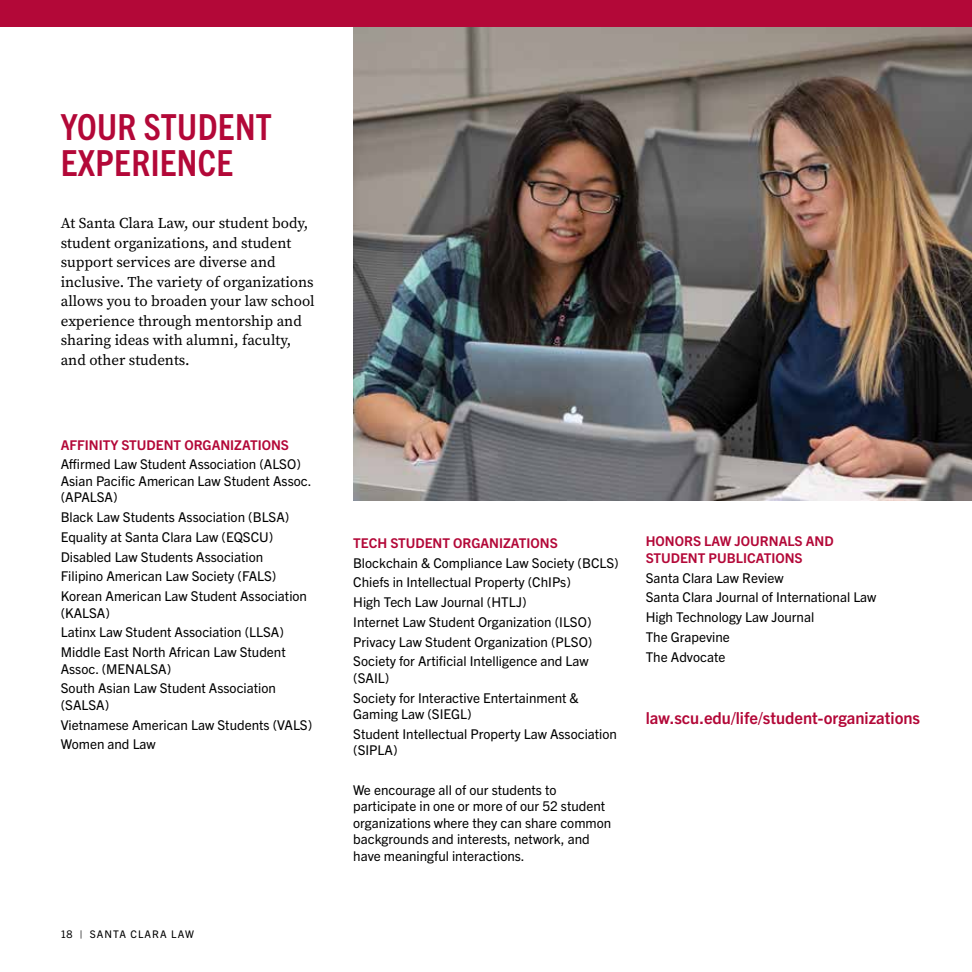
<style>
.page{position:relative;width:972px;height:972px;background:#fff}
.page>*{position:absolute;margin:0;border:0;box-sizing:border-box;transform-origin:0 0}
.t1{font:700 condensed 36px/36px "Trade Gothic Next LT Pro";letter-spacing:.01em;color:#b30838}
.t2{font:700 16.5px "Trade Gothic Next LT Pro";color:#b30838}
.t3{font:15px/19.5px "Source Serif Pro";color:#000}
.t4{font:13.5px/19.8px "Trade Gothic Next LT Pro";color:#000}
.t5{font:700 13.5px/16.5px "Trade Gothic Next LT Pro";color:#b30838}
.t6{font:10.5px "Trade Gothic Next LT Pro";letter-spacing:.1em;color:#000}
</style>
<div class="page">
<img style="left:353px;top:27px;width:619px;height:473px">
<div style="left:0;top:0;width:972px;height:27px;background:#b30838"></div>
<h1 class="t1" style="left:61px;top:106px;width:213px">YOUR STUDENT<br>EXPERIENCE</h1>
<p class="t3" style="left:61px;top:214px;width:256px">At Santa Clara Law, our student body, student organizations, and student support services are diverse and inclusive. The variety of organizations allows you to broaden your law school experience through mentorship and sharing ideas with alumni, faculty, and other students.</p>
<p class="t5" style="left:61px;top:436px;width:230px">AFFINITY STUDENT ORGANIZATIONS</p>
<p class="t4" style="left:61px;top:455px;width:252px;line-height:16.5px">Affirmed Law Student Association (ALSO)<br>Asian Pacific American Law Student Assoc. (APALSA)</p>
<p class="t4" style="left:61px;top:506px;width:248px">Black Law Students Association (BLSA)<br>Equality at Santa Clara Law (EQSCU)<br>Disabled Law Students Association Filipino American Law Society (FALS)<br>Korean American Law Student Association</p>
<p class="t4" style="left:61px;top:602px;width:227px">(KALSA)<br>Latinx Law Student Association (LLSA)<br>Middle East North African Law Student</p>
<p class="t4" style="left:61px;top:658px;width:217px">Assoc. (MENALSA)<br>South Asian Law Student Association</p>
<p class="t4" style="left:61px;top:694px;width:253px">(SALSA)<br>Vietnamese American Law Students (VALS)<br>Women and Law</p>
<p class="t6" style="left:60px;top:927px;width:135px">18 | SANTA CLARA LAW</p>
<p class="t5" style="left:353px;top:534px;width:206px">TECH STUDENT ORGANIZATIONS</p>
<p class="t4" style="left:353px;top:552px;width:267px">Blockchain &amp; Compliance Law Society (BCLS)<br>Chiefs in Intellectual Property (ChIPs)<br>High Tech Law Journal (HTLJ)<br>Internet Law Student Organization (ILSO)<br>Privacy Law Student Organization (PLSO)<br>Society for Artificial Intelligence and Law</p>
<p class="t4" style="left:353px;top:667px;width:227px">(SAIL)<br>Society for Interactive Entertainment &amp;</p>
<p class="t4" style="left:353px;top:703px;width:265px">Gaming Law (SIEGL)<br>Student Intellectual Property Law Association</p>
<p class="t4" style="left:353px;top:740px;width:46px">(SIPLA)</p>
<p class="t4" style="left:353px;top:781px;width:260px;line-height:16.5px">We encourage all of our students to participate in one or more of our 52 student organizations where they can share common backgrounds and interests, network, and have meaningful interactions.</p>
<p class="t5" style="left:646px;top:532px;width:190px">HONORS LAW JOURNALS AND<br>STUDENT PUBLICATIONS</p>
<p class="t4" style="left:646px;top:567px;width:232px">Santa Clara Law Review<br>Santa Clara Journal of International Law<br>High Technology Law Journal<br>The Grapevine<br>The Advocate</p>
<p class="t2" style="left:646px;top:707px;width:276px">law.scu.edu/life/student-organizations</p>
</div>
